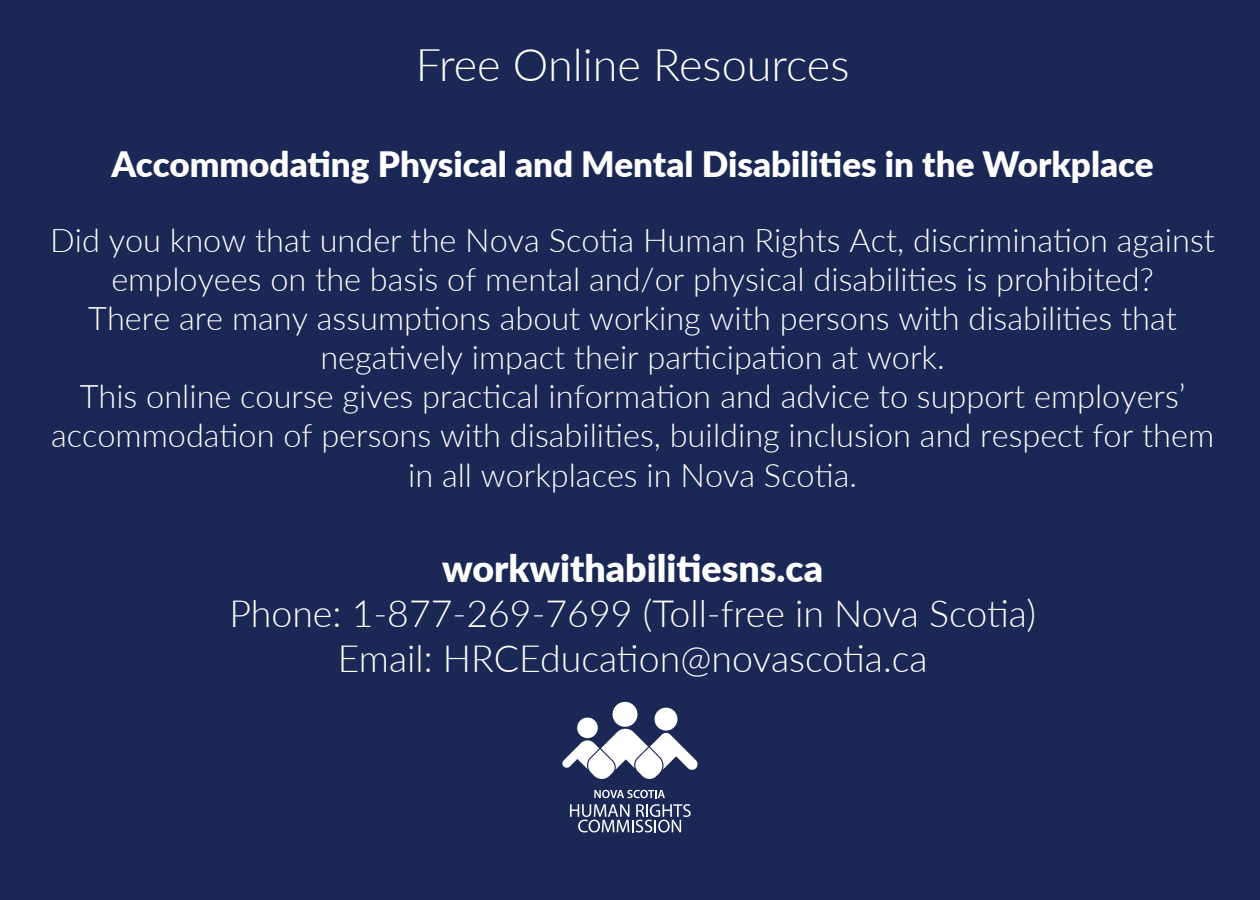
<style>
.page{position:relative;width:1260px;height:900px;background:#1b2856}
.page>*{position:absolute;margin:0;border:0;box-sizing:border-box;transform-origin:0 0}
.t1{font:300 45px "Lato";color:#fff}
.t2{font:300 37.5px/45px "Lato";color:#fff;text-align:center}
.t3{font:900 37.5px "Lato";color:#fff}
.t4{font:900 35px "Lato";color:#fff}
.t5{font:300 32.5px/39.2px "Lato";color:#fff;text-align:center}
</style>
<div class="page">
<svg style="left:562px;top:701px;width:136px;height:78px"></svg>
<svg style="left:594px;top:790px;width:71px;height:8px"></svg>
<svg style="left:570px;top:804px;width:121px;height:28px"></svg>
<h1 class="t1" style="left:416px;top:34px;width:435px">Free Online Resources</h1>
<p class="t4" style="left:112px;top:138px;width:1044px">Accommodating Physical and Mental Disabilities in the Workplace</p>
<p class="t5" style="left:50px;top:220px;width:1166px">Did you know that under the Nova Scotia Human Rights Act, discrimination against employees on the basis of mental and/or physical disabilities is prohibited?<br>There are many assumptions about working with persons with disabilities that negatively impact their participation at work.<br>This online course gives practical information and advice to support employers’ accommodation of persons with disabilities, building inclusion and respect for them in all workplaces in Nova Scotia.</p>
<p class="t3" style="left:442px;top:540px;width:383px">workwithabilitiesns.ca</p>
<p class="t2" style="left:229px;top:590px;width:808px">Phone: 1-877-269-7699 (Toll-free in Nova Scotia)<br>Email: HRCEducation@novascotia.ca</p>
</div>
